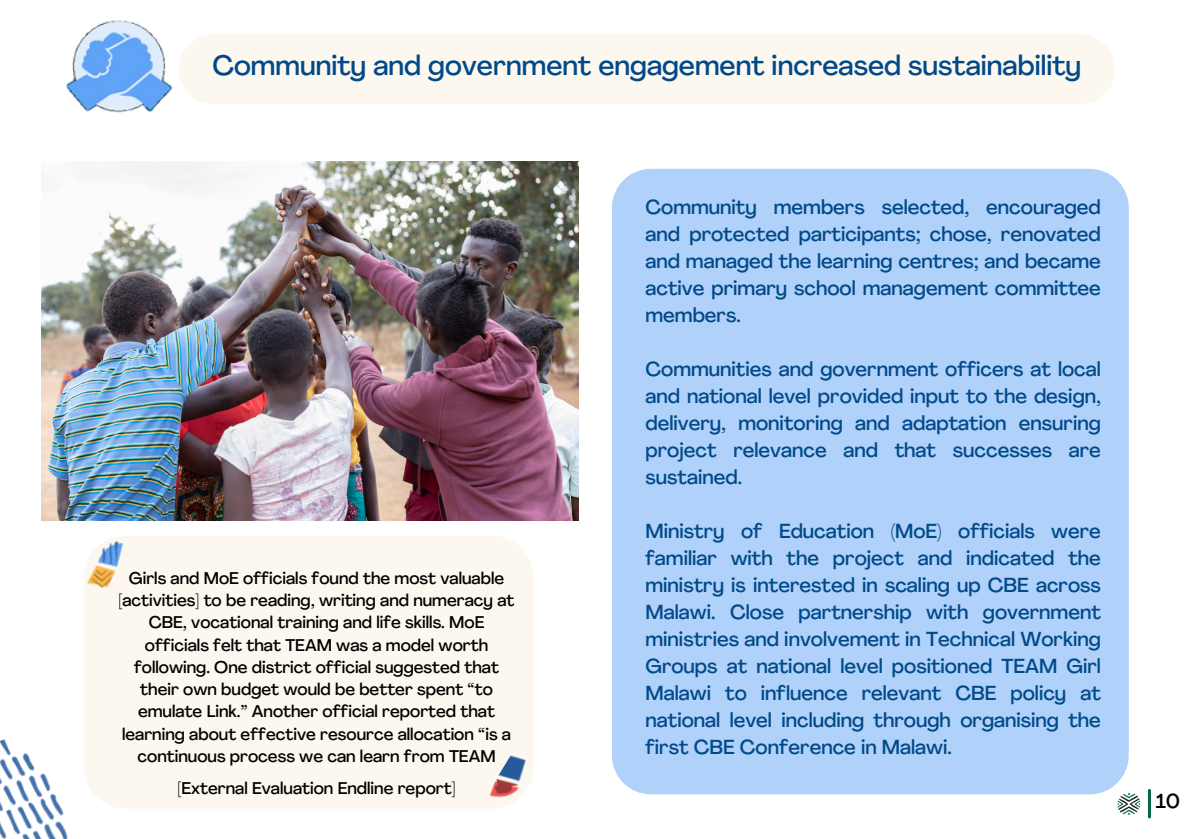
<style>
.page{position:relative;width:1190px;height:839px;background:#fff}
.page>*{position:absolute;margin:0;border:0;box-sizing:border-box;transform-origin:0 0}
.t1{font:500 27.6px "Agrandir";color:#014989}
.t2{font:500 20px/27px "Agrandir";color:#014989;text-align:justify}
.t3{font:500 20px "Agrandir";color:#000}
.t4{font:500 16.8px/22.2px "Agrandir";color:#000;text-align:center}
</style>
<div class="page">
<img style="left:65px;top:20px;width:108px;height:93px">
<img style="left:1117px;top:793px;width:24px;height:22px">
<hr style="left:1148px;top:790px;width:3px;height:27px;background:#006643">
<div style="left:179px;top:34px;width:936px;height:70px;background:#fcf8ef;border-radius:35px"></div>
<div style="left:612px;top:169px;width:517px;height:625px;background:#afd1fa"></div>
<img style="left:0;top:739px;width:68px;height:99px">
<img style="left:41px;top:162px;width:537px;height:358px">
<div style="left:84px;top:535px;width:449px;height:273px;background:#fcf8ef;border-radius:42px"></div>
<img style="left:87px;top:535px;width:37px;height:53px">
<img style="left:489px;top:755px;width:44px;height:53px">
<p class="t1" style="left:212px;top:54px;width:870px">Community and government engagement increased sustainability</p>
<h2 class="t4" style="left:119px;top:568px;width:397px">Girls and MoE officials found the most valuable [activities] to be reading, writing and numeracy at CBE, vocational training and life skills. MoE officials felt that TEAM was a model worth following. One district official suggested that their own budget would be better spent “to emulate Link.” Another official reported that learning about effective resource allocation “is a continuous process we can learn from TEAM</h2>
<p class="t4" style="left:178px;top:778px;width:279px">[External Evaluation Endline report]</p>
<p class="t2" style="left:646px;top:195px;width:457px">Community members selected, encouraged and protected participants; chose, renovated and managed the learning centres; and became active primary school management committee members.</p>
<p class="t2" style="left:646px;top:357px;width:457px">Communities and government officers at local and national level provided input to the design, delivery, monitoring and adaptation ensuring project relevance and that successes are sustained.</p>
<p class="t2" style="left:646px;top:519px;width:457px">Ministry of Education (MoE) officials were familiar with the project and indicated the ministry is interested in scaling up CBE across Malawi. Close partnership with government ministries and involvement in Technical Working Groups at national level positioned TEAM Girl Malawi to influence relevant CBE policy at national level including through organising the first CBE Conference in Malawi.</p>
<p class="t3" style="left:1156px;top:793px;width:26px">10</p>
</div>
